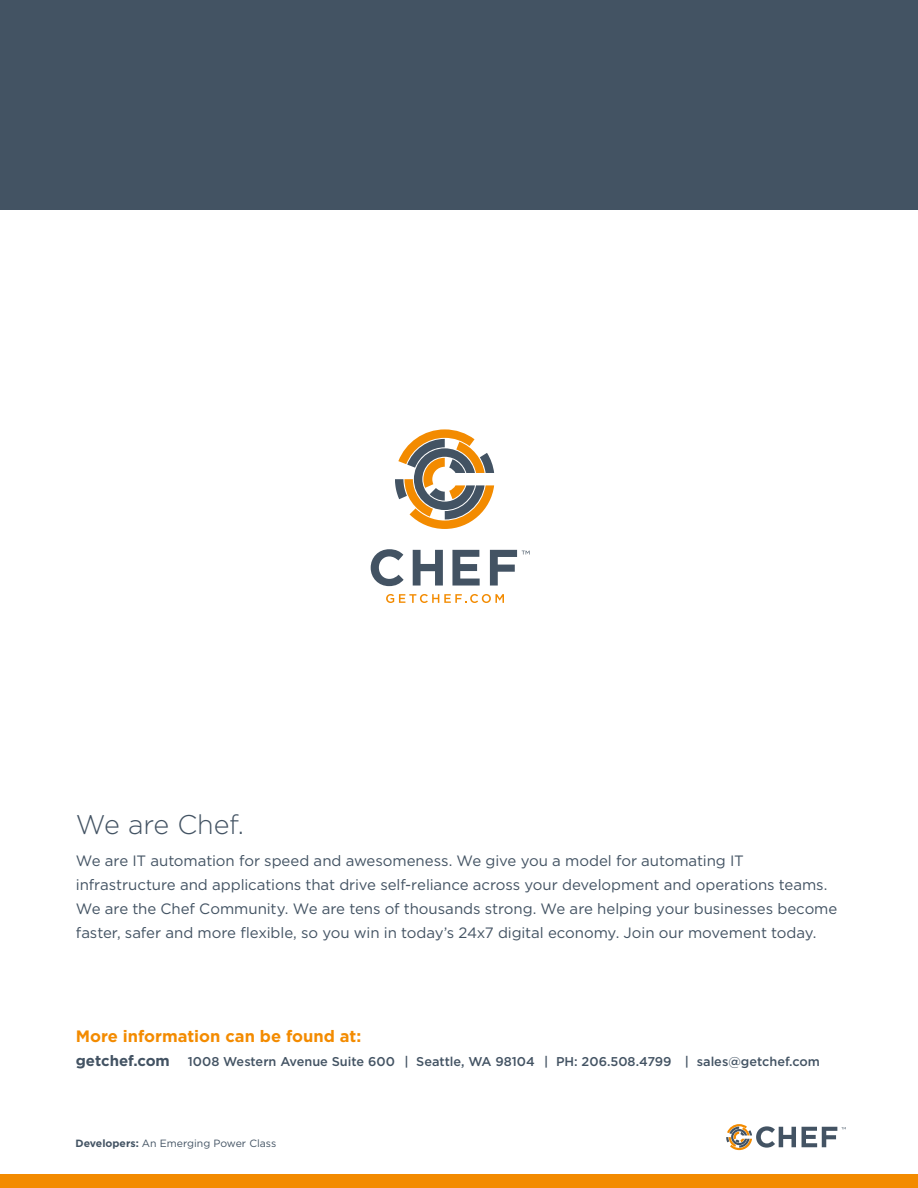
<style>
.page{position:relative;width:918px;height:1188px;background:#fff}
.page>*{position:absolute;margin:0;border:0;box-sizing:border-box;transform-origin:0 0}
.t1{font:300 27px "Gotham";letter-spacing:-.01em;color:#435363}
.t2{font:700 16.5px "Gotham";color:#f38b00}
.t3{font:15px/24px "Gotham";letter-spacing:-.005em;color:#435363}
.t4{font:500 12.75px "Gotham";color:#435363}
.t5{font:10.5px "Gotham";color:#435363}
.s1{font-weight:700;font-size:15px}
.s2{font-weight:700}
</style>
<div class="page">
<svg style="left:802px;top:1127px;width:44px;height:20px"></svg>
<svg style="left:726px;top:1124px;width:70px;height:26px"></svg>
<div style="left:0;top:1174px;width:918px;height:14px;background:#f38b00"></div>
<div style="left:0;top:0;width:918px;height:210px;background:#435363"></div>
<svg style="left:371px;top:549px;width:33px;height:37px"></svg>
<svg style="left:413px;top:550px;width:30px;height:36px"></svg>
<svg style="left:452px;top:550px;width:28px;height:36px"></svg>
<svg style="left:490px;top:550px;width:40px;height:36px"></svg>
<svg style="left:395px;top:429px;width:99px;height:100px"></svg>
<svg style="left:386px;top:594px;width:118px;height:9px"></svg>
<h1 class="t1" style="left:76px;top:809px;width:170px">We are Chef.</h1>
<p class="t3" style="left:76px;top:849px;width:763px">We are IT automation for speed and awesomeness. We give you a model for automating IT infrastructure and applications that drive self-reliance across your development and operations teams.<br>We are the Chef Community. We are tens of thousands strong. We are helping your businesses become faster, safer and more flexible, so you win in today’s 24x7 digital economy. Join our movement today.</p>
<p class="t2" style="left:76px;top:1027px;width:287px">More information can be found at:</p>
<p class="t4" style="left:76px;top:1054px;width:746px"><span class="s1">getchef.com</span> 1008 Western Avenue Suite 600 | Seattle, WA 98104 | PH: 206.508.4799 | sales@getchef.com</p>
<p class="t5" style="left:76px;top:1138px;width:202px"><span class="s2">Developers:</span> An Emerging Power Class</p>
</div>
